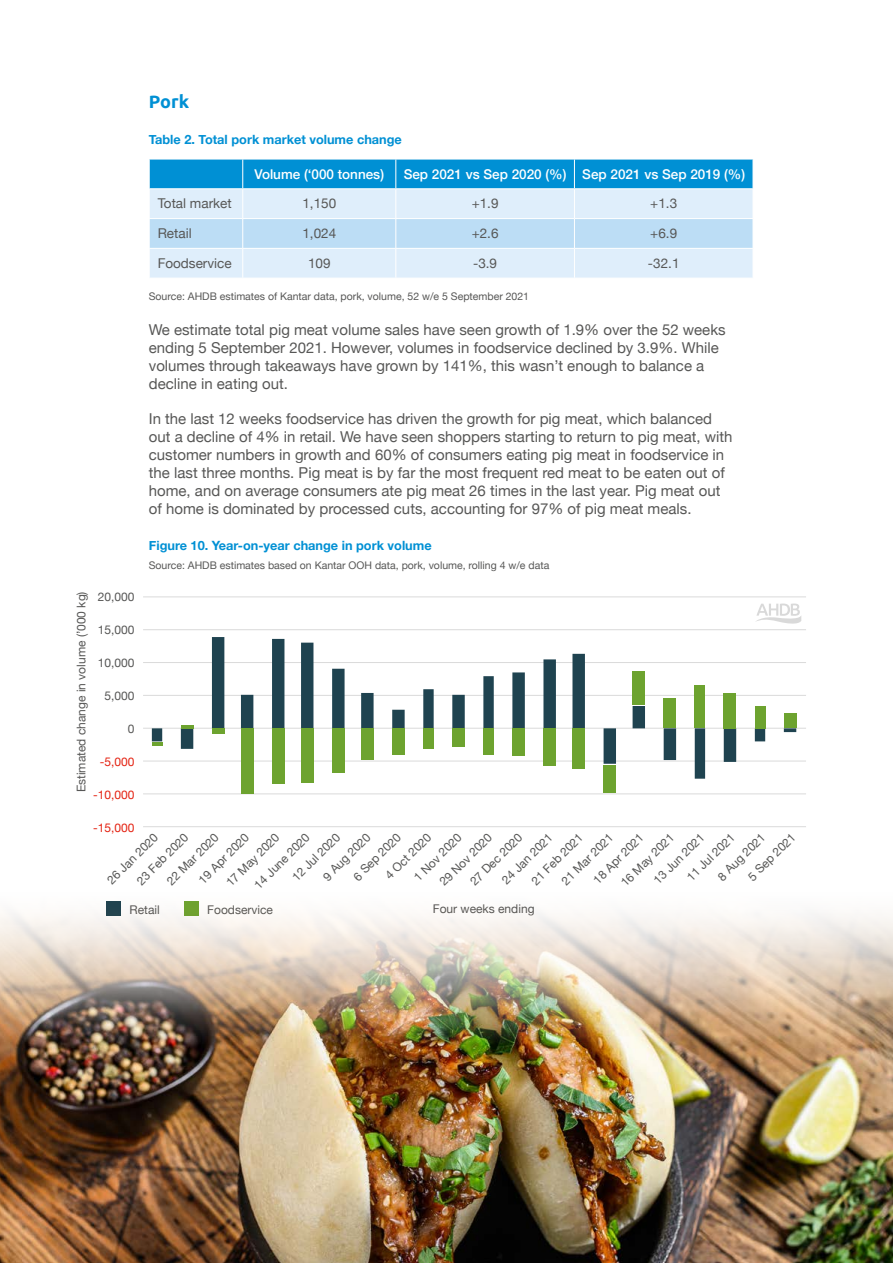
<style>
.page{position:relative;width:893px;height:1263px;background:#fff}
.page>*{position:absolute;margin:0;border:0;box-sizing:border-box;transform-origin:0 0}
.CI_SUBHEAD_A__U_L_CA{font:700 18px "Ubuntu";color:#0090d4}
.CI__MAIN_TEXT_REGULA{font:15px/18px "Helvetica Neue";color:#575756}
.TABLE_BODY{font:13.5px "Helvetica Neue";color:#575756}
.TABLE_TITLE{font:500 13.5px "Helvetica Neue";color:#fff}
.CI__FIGURE_REFERENCE{font:700 12.75px "Helvetica Neue";color:#0090d4}
.t1{font:12px "Helvetica Neue";color:#575756}
.t2{font:12px "Helvetica Neue";color:#e42313}
.CI__FOOTNOTE_DIGITAL{font:10.5px "Helvetica Neue";color:#575756}
</style>
<div class="page">
<svg style="left:149px;top:159px;width:604px;height:119px;background:#a2d4f0"></svg>
<hr style="left:143px;top:596px;width:663px;height:1px;background:#dadada">
<hr style="left:143px;top:629px;width:663px;height:1px;background:#dadada">
<hr style="left:143px;top:662px;width:663px;height:1px;background:#dadada">
<hr style="left:143px;top:695px;width:663px;height:1px;background:#dadada">
<hr style="left:143px;top:761px;width:663px;height:1px;background:#dadada">
<hr style="left:143px;top:793px;width:663px;height:1px;background:#dadada">
<hr style="left:143px;top:826px;width:663px;height:1px;background:#dadada">
<hr style="left:143px;top:728px;width:663px;height:1px;background:#dadada">
<svg style="left:152px;top:637px;width:644px;height:142px"></svg>
<div style="left:784px;top:713px;width:12px;height:15px;background:#6da32f"></div>
<div style="left:755px;top:706px;width:10px;height:22px;background:#6da32f"></div>
<div style="left:724px;top:693px;width:12px;height:35px;background:#6da32f"></div>
<div style="left:695px;top:685px;width:10px;height:43px;background:#6da32f"></div>
<div style="left:664px;top:698px;width:12px;height:30px;background:#6da32f"></div>
<div style="left:633px;top:672px;width:12px;height:33px;background:#6da32f"></div>
<div style="left:604px;top:764px;width:12px;height:28px;background:#6da32f"></div>
<div style="left:572px;top:728px;width:13px;height:41px;background:#6da32f"></div>
<div style="left:543px;top:728px;width:13px;height:38px;background:#6da32f"></div>
<div style="left:512px;top:728px;width:13px;height:28px;background:#6da32f"></div>
<div style="left:483px;top:728px;width:11px;height:26px;background:#6da32f"></div>
<div style="left:452px;top:728px;width:13px;height:19px;background:#6da32f"></div>
<div style="left:423px;top:728px;width:11px;height:21px;background:#6da32f"></div>
<div style="left:392px;top:728px;width:13px;height:26px;background:#6da32f"></div>
<div style="left:361px;top:728px;width:13px;height:32px;background:#6da32f"></div>
<div style="left:332px;top:728px;width:13px;height:45px;background:#6da32f"></div>
<div style="left:301px;top:728px;width:12px;height:54px;background:#6da32f"></div>
<div style="left:272px;top:728px;width:12px;height:56px;background:#6da32f"></div>
<div style="left:241px;top:728px;width:12px;height:65px;background:#6da32f"></div>
<div style="left:212px;top:728px;width:12px;height:6px;background:#6da32f"></div>
<svg style="left:181px;top:725px;width:12px;height:3px"></svg>
<hr style="left:152px;top:742px;width:10px;height:4px;background:#6da32f">
<svg style="left:756px;top:603px;width:45px;height:21px"></svg>
<img style="left:0;top:901px;width:893px;height:362px">
<p class="CI_SUBHEAD_A__U_L_CA" style="left:149px;top:90px;width:42px">Pork</p>
<p class="CI__FIGURE_REFERENCE" style="left:149px;top:129px;width:255px">Table 2. Total pork market volume change</p>
<p class="TABLE_TITLE" style="left:254px;top:163px;width:131px">Volume (‘000 tonnes)</p>
<p class="TABLE_TITLE" style="left:404px;top:163px;width:164px">Sep 2021 vs Sep 2020 (%)</p>
<p class="TABLE_TITLE" style="left:582px;top:163px;width:164px">Sep 2021 vs Sep 2019 (%)</p>
<p class="TABLE_BODY" style="left:158px;top:194px;width:76px">Total market</p>
<p class="TABLE_BODY" style="left:302px;top:194px;width:35px">1,150</p>
<p class="TABLE_BODY" style="left:472px;top:194px;width:28px">+1.9</p>
<p class="TABLE_BODY" style="left:650px;top:194px;width:28px">+1.3</p>
<p class="TABLE_BODY" style="left:158px;top:223px;width:35px">Retail</p>
<p class="TABLE_BODY" style="left:302px;top:223px;width:35px">1,024</p>
<p class="TABLE_BODY" style="left:472px;top:223px;width:28px">+2.6</p>
<p class="TABLE_BODY" style="left:650px;top:223px;width:28px">+6.9</p>
<p class="TABLE_BODY" style="left:158px;top:253px;width:75px">Foodservice</p>
<p class="TABLE_BODY" style="left:308px;top:253px;width:24px">109</p>
<p class="TABLE_BODY" style="left:473px;top:253px;width:26px">-3.9</p>
<p class="TABLE_BODY" style="left:648px;top:253px;width:33px">-32.1</p>
<p class="CI__FOOTNOTE_DIGITAL" style="left:149px;top:288px;width:382px">Source: AHDB estimates of Kantar data, pork, volume, 52 w/e 5 September 2021</p>
<p class="CI__MAIN_TEXT_REGULA" style="left:149px;top:321px;width:578px">We estimate total pig meat volume sales have seen growth of 1.9% over the 52 weeks ending 5 September 2021. However, volumes in foodservice declined by 3.9%. While volumes through takeaways have grown by 141%, this wasn’t enough to balance a decline in eating out.</p>
<p class="CI__MAIN_TEXT_REGULA" style="left:149px;top:410px;width:585px">In the last 12 weeks foodservice has driven the growth for pig meat, which balanced out a decline of 4% in retail. We have seen shoppers starting to return to pig meat, with customer numbers in growth and 60% of consumers eating pig meat in foodservice in the last three months. Pig meat is by far the most frequent red meat to be eaten out of home, and on average consumers ate pig meat 26 times in the last year. Pig meat out of home is dominated by processed cuts, accounting for 97% of pig meat meals.</p>
<p class="CI__FIGURE_REFERENCE" style="left:149px;top:535px;width:284px">Figure 10. Year-on-year change in pork volume</p>
<p class="CI__FOOTNOTE_DIGITAL" style="left:149px;top:558px;width:402px">Source: AHDB estimates based on Kantar OOH data, pork, volume, rolling 4 w/e data</p>
<p class="t1" style="left:73px;top:792px;width:203px;rotate:-90deg">Estimated change in volume (’000 kg)</p>
<p class="t1" style="left:98px;top:588px;width:38px">20,000</p>
<p class="t1" style="left:98px;top:621px;width:38px">15,000</p>
<p class="t1" style="left:98px;top:654px;width:38px">10,000</p>
<p class="t1" style="left:104px;top:687px;width:32px">5,000</p>
<p class="t1" style="left:128px;top:720px;width:8px">0</p>
<p class="t2" style="left:100px;top:753px;width:36px">-5,000</p>
<p class="t2" style="left:93px;top:786px;width:43px">-10,000</p>
<p class="t2" style="left:93px;top:819px;width:43px">-15,000</p>
<p class="t1" style="left:103px;top:876px;width:68px;rotate:-45deg">26 Jan 2020</p>
<p class="t1" style="left:133px;top:876px;width:69px;rotate:-45deg">23 Feb 2020</p>
<p class="t1" style="left:163px;top:877px;width:69px;rotate:-45deg">22 Mar 2020</p>
<p class="t1" style="left:194px;top:875px;width:67px;rotate:-45deg">19 Apr 2020</p>
<p class="t1" style="left:250px;top:880px;width:74px;rotate:-45deg">14 June 2020</p>
<p class="t1" style="left:319px;top:872px;width:63px;rotate:-45deg">9 Aug 2020</p>
<p class="t1" style="left:349px;top:872px;width:63px;rotate:-45deg">6 Sep 2020</p>
<p class="t1" style="left:381px;top:871px;width:61px;rotate:-45deg">4 Oct 2020</p>
<p class="t1" style="left:410px;top:872px;width:63px;rotate:-45deg">1 Nov 2020</p>
<p class="t1" style="left:435px;top:877px;width:70px;rotate:-45deg">29 Nov 2020</p>
<p class="t1" style="left:466px;top:877px;width:70px;rotate:-45deg">27 Dec 2020</p>
<p class="t1" style="left:222px;top:878px;width:71px;rotate:-45deg">17 May 2020</p>
<p class="t1" style="left:288px;top:873px;width:64px;rotate:-45deg">12 Jul 2020</p>
<p class="t1" style="left:498px;top:876px;width:68px;rotate:-45deg">24 Jan 2021</p>
<p class="t1" style="left:527px;top:876px;width:69px;rotate:-45deg">21 Feb 2021</p>
<p class="t1" style="left:557px;top:877px;width:69px;rotate:-45deg">21 Mar 2021</p>
<p class="t1" style="left:589px;top:875px;width:67px;rotate:-45deg">18 Apr 2021</p>
<p class="t1" style="left:617px;top:878px;width:71px;rotate:-45deg">16 May 2021</p>
<p class="t1" style="left:649px;top:876px;width:68px;rotate:-45deg">13 Jun 2021</p>
<p class="t1" style="left:683px;top:873px;width:64px;rotate:-45deg">11 Jul 2021</p>
<p class="t1" style="left:714px;top:872px;width:63px;rotate:-45deg">8 Aug 2021</p>
<p class="t1" style="left:744px;top:872px;width:63px;rotate:-45deg">5 Sep 2021</p>
<p class="t1" style="left:130px;top:901px;width:32px">Retail</p>
<p class="t1" style="left:207px;top:901px;width:67px">Foodservice</p>
<p class="t1" style="left:433px;top:900px;width:103px">Four weeks ending</p>
</div>
